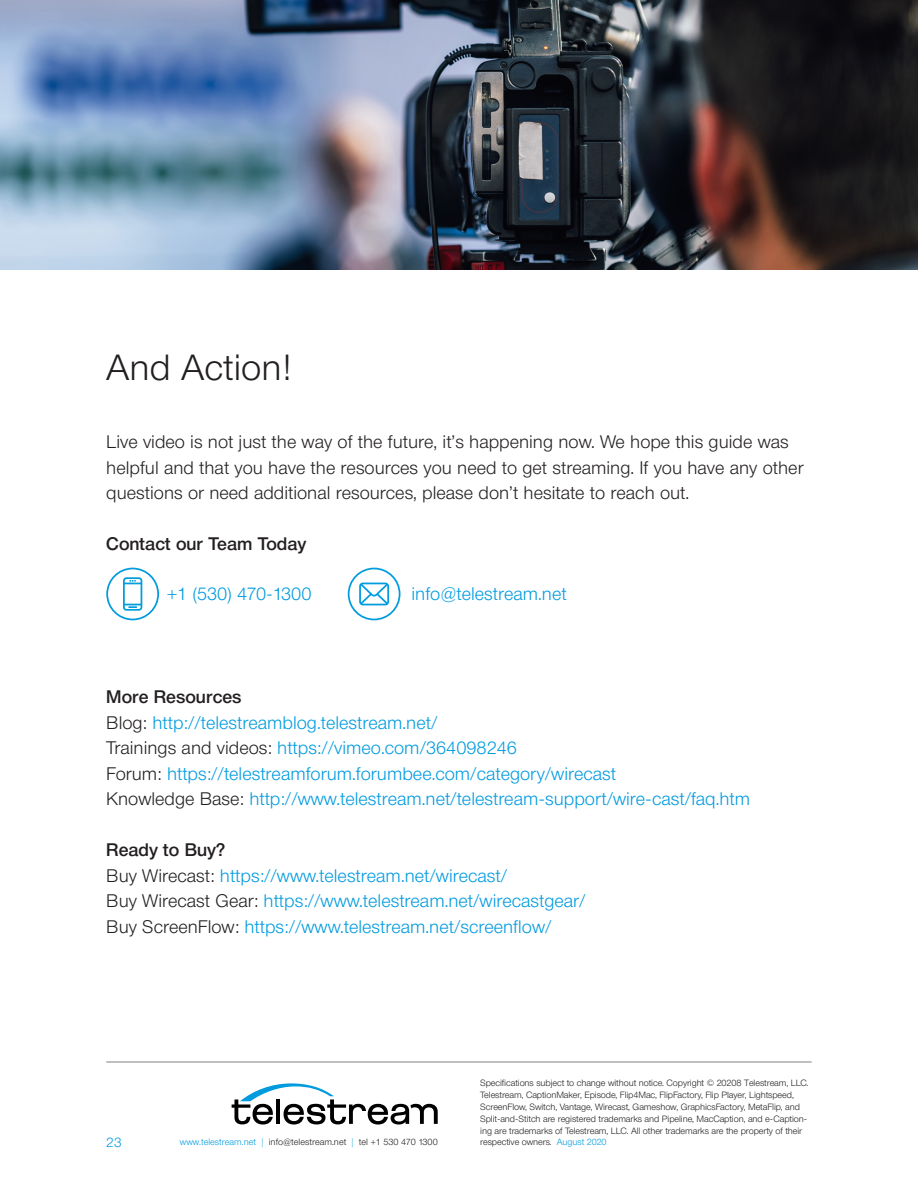
<style>
.page{position:relative;width:918px;height:1188px;background:#fff}
.page>*{position:absolute;margin:0;border:0;box-sizing:border-box;transform-origin:0 0}
.t1{font:300 36px "Neue Helvetica BQ";color:#231f20}
.t2{font:300 18px "Neue Helvetica BQ";color:#009bdf}
.t3{font:300 18px/25.5px "Neue Helvetica BQ";color:#231f20}
.t4{font:500 18px "Neue Helvetica BQ";color:#231f20}
.t5{font:300 13.5px "Neue Helvetica BQ";color:#009bdf}
.t6{font:300 9px/11.9px "Neue Helvetica BQ";letter-spacing:-.01em;color:#231f20}
.s1{color:#231f20}
.s2{color:#009bdf}
</style>
<div class="page">
<hr style="left:106px;top:1062px;width:706px;height:1px;background:#808285">
<svg style="left:232px;top:1083px;width:206px;height:42px"></svg>
<svg style="left:106px;top:568px;width:53px;height:52px"></svg>
<svg style="left:348px;top:568px;width:52px;height:52px"></svg>
<img style="left:0;top:0;width:918px;height:270px">
<p class="t1" style="left:106px;top:345px;width:186px">And Action!</p>
<p class="t3" style="left:106px;top:429px;width:699px">Live video is not just the way of the future, it’s happening now. We hope this guide was helpful and that you have the resources you need to get streaming. If you have any other questions or need additional resources, please don’t hesitate to reach out.</p>
<p class="t4" style="left:106px;top:533px;width:202px">Contact our Team Today</p>
<p class="t2" style="left:167px;top:582px;width:146px">+1 (530) 470-1300</p>
<p class="t2" style="left:412px;top:582px;width:157px">info@telestream.net</p>
<p class="t4" style="left:106px;top:686px;width:137px">More Resources</p>
<p class="t2" style="left:106px;top:711px;width:333px"><span class="s1">Blog:</span> http://telestreamblog.telestream.net/</p>
<p class="t2" style="left:106px;top:737px;width:412px"><span class="s1">Trainings and videos:</span> https://vimeo.com/364098246</p>
<p class="t2" style="left:106px;top:762px;width:511px"><span class="s1">Forum:</span> https://telestreamforum.forumbee.com/category/wirecast</p>
<p class="t2" style="left:106px;top:788px;width:645px"><span class="s1">Knowledge Base:</span> http://www.telestream.net/telestream-support/wire-cast/faq.htm</p>
<p class="t4" style="left:106px;top:839px;width:120px">Ready to Buy?</p>
<p class="t2" style="left:106px;top:864px;width:402px"><span class="s1">Buy Wirecast:</span> https://www.telestream.net/wirecast/</p>
<p class="t2" style="left:106px;top:890px;width:481px"><span class="s1">Buy Wirecast Gear:</span> https://www.telestream.net/wirecastgear/</p>
<p class="t2" style="left:106px;top:915px;width:447px"><span class="s1">Buy ScreenFlow:</span> https://www.telestream.net/screenflow/</p>
<p class="t5" style="left:106px;top:1134px;width:17px">23</p>
<p class="t6" style="left:180px;top:1136px;width:259px"><span class="s2">www.telestream.net |</span> info@telestream.net <span class="s2">|</span> tel +1 530 470 1300</p>
<p class="t6" style="left:480px;top:1077px;width:330px">Specifications subject to change without notice. Copyright © 20208 Telestream, LLC.</p>
<p class="t6" style="left:480px;top:1089px;width:328px">Telestream, CaptionMaker, Episode, Flip4Mac, FlipFactory, Flip Player, Lightspeed, ScreenFlow, Switch, Vantage, Wirecast, Gameshow, GraphicsFactory, MetaFlip, and Split-and-Stitch are registered trademarks and Pipeline, MacCaption, and e-Caption&shy;ing are trademarks of Telestream, LLC. All other trademarks are the property of their respective owners. <span class="s2">August 2020</span></p>
</div>
